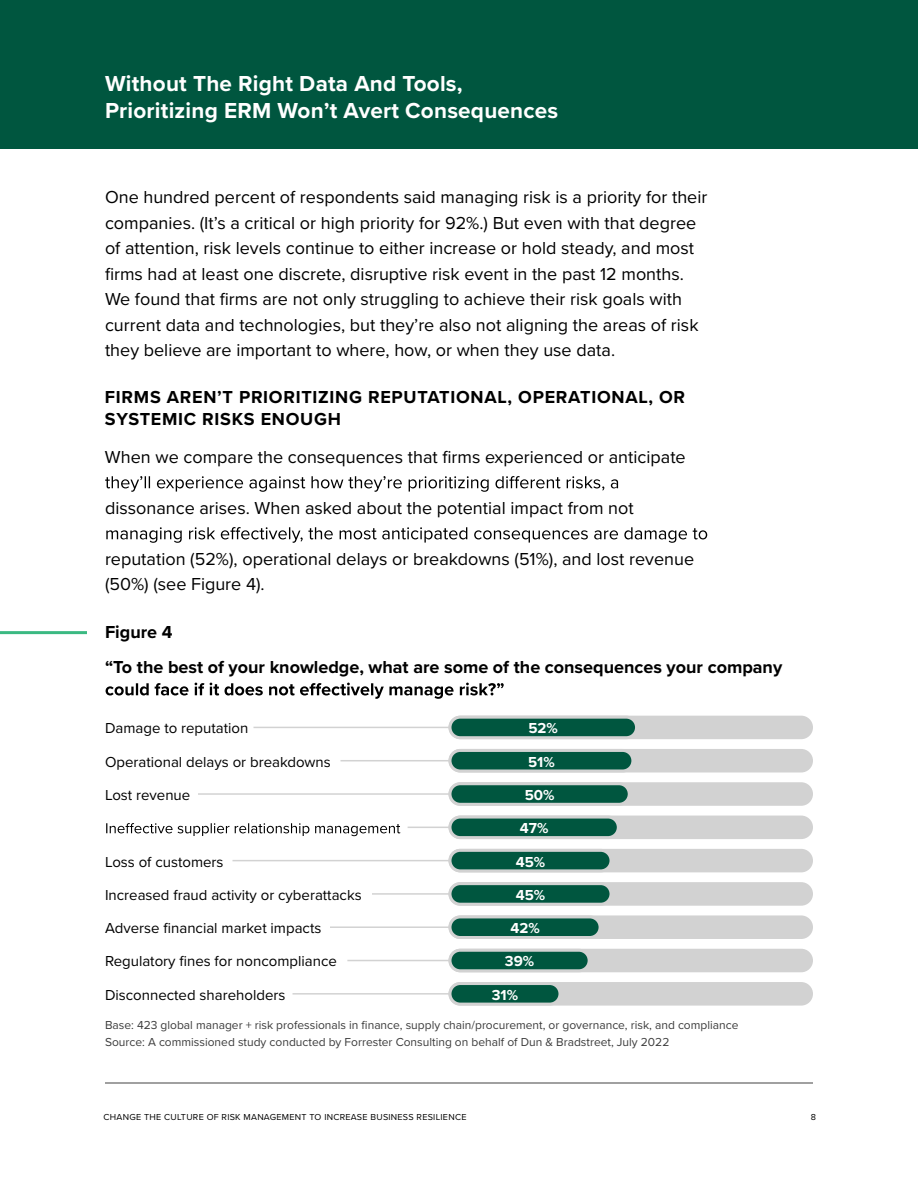
<style>
.page{position:relative;width:918px;height:1188px;background:#fff}
.page>*{position:absolute;margin:0;border:0;box-sizing:border-box;transform-origin:0 0}
.t1{font:700 22.5px/27px "Proxima Nova";letter-spacing:.01em;color:#fff}
.t2{font:18px/25.5px "Proxima Nova";color:#000}
.t3{font:700 18px/34.5px "Proxima Nova";color:#000}
.t4{font:700 18px/22.5px "Proxima Nova";letter-spacing:.04em;color:#000}
.t5{font:15px "Proxima Nova";color:#000}
.t6{font:700 15px "Proxima Nova";color:#fff}
.t7{font:12px/16.5px "Proxima Nova";color:#3c3c3c}
.t8{font:9px "Proxima Nova";letter-spacing:.03em;color:#000}
</style>
<div class="page">
<hr style="left:232px;top:860px;width:332px;height:1px;background:#d2d2d2">
<div style="left:449px;top:849px;width:364px;height:23px;background:#d2d2d2;border-radius:12px"></div>
<div style="left:450px;top:850px;width:161px;height:21px;background:#00563f;border-radius:10px"></div>
<div style="left:449px;top:849px;width:164px;height:23px;border:3px solid #d2d2d2;border-radius:10px"></div>
<hr style="left:198px;top:793px;width:345px;height:2px;background:#d2d2d2">
<div style="left:449px;top:782px;width:364px;height:24px;background:#d2d2d2;border-radius:12px"></div>
<div style="left:450px;top:784px;width:179px;height:20px;background:#00563f;border-radius:10px"></div>
<div style="left:449px;top:782px;width:182px;height:24px;border:3px solid #d2d2d2;border-radius:10px"></div>
<hr style="left:330px;top:926px;width:316px;height:2px;background:#d2d2d2">
<div style="left:449px;top:915px;width:364px;height:24px;background:#d2d2d2;border-radius:12px"></div>
<div style="left:450px;top:917px;width:150px;height:21px;background:#00563f;border-radius:10px"></div>
<div style="left:449px;top:915px;width:153px;height:24px;border:3px solid #d2d2d2;border-radius:10px"></div>
<hr style="left:341px;top:760px;width:316px;height:1px;background:#d2d2d2">
<div style="left:449px;top:749px;width:364px;height:23px;background:#d2d2d2;border-radius:12px"></div>
<div style="left:450px;top:750px;width:183px;height:21px;background:#00563f;border-radius:10px"></div>
<div style="left:449px;top:749px;width:185px;height:23px;border:3px solid #d2d2d2;border-radius:10px"></div>
<hr style="left:372px;top:893px;width:308px;height:2px;background:#d2d2d2">
<div style="left:449px;top:882px;width:364px;height:24px;background:#d2d2d2;border-radius:12px"></div>
<div style="left:450px;top:884px;width:161px;height:20px;background:#00563f;border-radius:10px"></div>
<div style="left:449px;top:882px;width:164px;height:24px;border:3px solid #d2d2d2;border-radius:10px"></div>
<hr style="left:408px;top:827px;width:320px;height:1px;background:#d2d2d2">
<div style="left:449px;top:816px;width:364px;height:23px;background:#d2d2d2;border-radius:12px"></div>
<div style="left:450px;top:817px;width:168px;height:21px;background:#00563f;border-radius:10px"></div>
<div style="left:449px;top:816px;width:171px;height:23px;border:3px solid #d2d2d2;border-radius:10px"></div>
<svg style="left:106px;top:823px;width:294px;height:13px"></svg>
<hr style="left:347px;top:960px;width:321px;height:1px;background:#d2d2d2">
<div style="left:449px;top:949px;width:364px;height:23px;background:#d2d2d2;border-radius:12px"></div>
<div style="left:450px;top:950px;width:139px;height:21px;background:#00563f;border-radius:10px"></div>
<div style="left:449px;top:949px;width:142px;height:23px;border:3px solid #d2d2d2;border-radius:10px"></div>
<hr style="left:292px;top:993px;width:317px;height:2px;background:#d2d2d2">
<div style="left:449px;top:982px;width:364px;height:24px;background:#d2d2d2;border-radius:12px"></div>
<div style="left:450px;top:984px;width:110px;height:20px;background:#00563f;border-radius:10px"></div>
<div style="left:449px;top:982px;width:112px;height:24px;border:3px solid #d2d2d2;border-radius:10px"></div>
<hr style="left:254px;top:727px;width:331px;height:1px;background:#d2d2d2">
<div style="left:449px;top:716px;width:364px;height:23px;background:#d2d2d2;border-radius:12px"></div>
<div style="left:450px;top:717px;width:187px;height:21px;background:#00563f;border-radius:10px"></div>
<div style="left:449px;top:716px;width:189px;height:23px;border:3px solid #d2d2d2;border-radius:10px"></div>
<div style="left:0;top:0;width:918px;height:148px;background:#00563f"></div>
<svg style="left:105px;top:476px;width:513px;height:16px"></svg>
<svg style="left:106px;top:527px;width:601px;height:16px"></svg>
<svg style="left:106px;top:683px;width:398px;height:16px"></svg>
<hr style="left:0;top:631px;width:87px;height:3px;background:#3bb982">
<hr style="left:105px;top:1082px;width:708px;height:2px;background:#828282">
<p class="t1" style="left:105px;top:70px;width:455px">Without The Right Data And Tools,<br>Prioritizing ERM Won’t Avert Consequences</p>
<p class="t2" style="left:105px;top:184px;width:604px">One hundred percent of respondents said managing risk is a priority for their companies. (It’s a critical or high priority for 92%.) But even with that degree of attention, risk levels continue to either increase or hold steady, and most firms had at least one discrete, disruptive risk event in the past 12 months.<br>We found that firms are not only struggling to achieve their risk goals with current data and technologies, but they’re also not aligning the areas of risk they believe are important to where, how, or when they use data.</p>
<p class="t4" style="left:105px;top:385px;width:582px">FIRMS AREN’T PRIORITIZING REPUTATIONAL, OPERATIONAL, OR<br>SYSTEMIC RISKS ENOUGH</p>
<p class="t2" style="left:105px;top:443px;width:582px">When we compare the consequences that firms experienced or anticipate</p>
<p class="t2" style="left:105px;top:494px;width:530px">dissonance arises. When asked about the potential impact from not</p>
<p class="t2" style="left:105px;top:545px;width:591px">reputation (52%), operational delays or breakdowns (51%), and lost revenue (50%) (see Figure 4).</p>
<p class="t3" style="left:105px;top:615px;width:679px">Figure 4<br>“To the best of your knowledge, what are some of the consequences your company</p>
<p class="t5" style="left:105px;top:717px;width:145px">Damage to reputation</p>
<p class="t6" style="left:529px;top:717px;width:31px">52%</p>
<p class="t5" style="left:105px;top:750px;width:227px">Operational delays or breakdowns</p>
<p class="t6" style="left:528px;top:750px;width:28px">51%</p>
<p class="t5" style="left:105px;top:784px;width:87px">Lost revenue</p>
<p class="t6" style="left:525px;top:784px;width:31px">50%</p>
<p class="t6" style="left:520px;top:817px;width:30px">47%</p>
<p class="t5" style="left:105px;top:850px;width:120px">Loss of customers</p>
<p class="t6" style="left:516px;top:850px;width:31px">45%</p>
<p class="t5" style="left:105px;top:884px;width:258px">Increased fraud activity or cyberattacks</p>
<p class="t6" style="left:516px;top:884px;width:31px">45%</p>
<p class="t5" style="left:105px;top:917px;width:218px">Adverse financial market impacts</p>
<p class="t6" style="left:510px;top:917px;width:31px">42%</p>
<p class="t5" style="left:105px;top:950px;width:233px">Regulatory fines for noncompliance</p>
<p class="t6" style="left:505px;top:950px;width:31px">39%</p>
<p class="t5" style="left:105px;top:984px;width:182px">Disconnected shareholders</p>
<p class="t6" style="left:492px;top:984px;width:28px">31%</p>
<p class="t7" style="left:105px;top:1016px;width:635px">Base: 423 global manager + risk professionals in finance, supply chain/procurement, or governance, risk, and compliance<br>Source: A commissioned study conducted by Forrester Consulting on behalf of Dun &amp; Bradstreet, July 2022</p>
<p class="t8" style="left:104px;top:1110px;width:364px">CHANGE THE CULTURE OF RISK MANAGEMENT TO INCREASE BUSINESS RESILIENCE</p>
<p class="t8" style="left:811px;top:1110px;width:7px">8</p>
</div>
